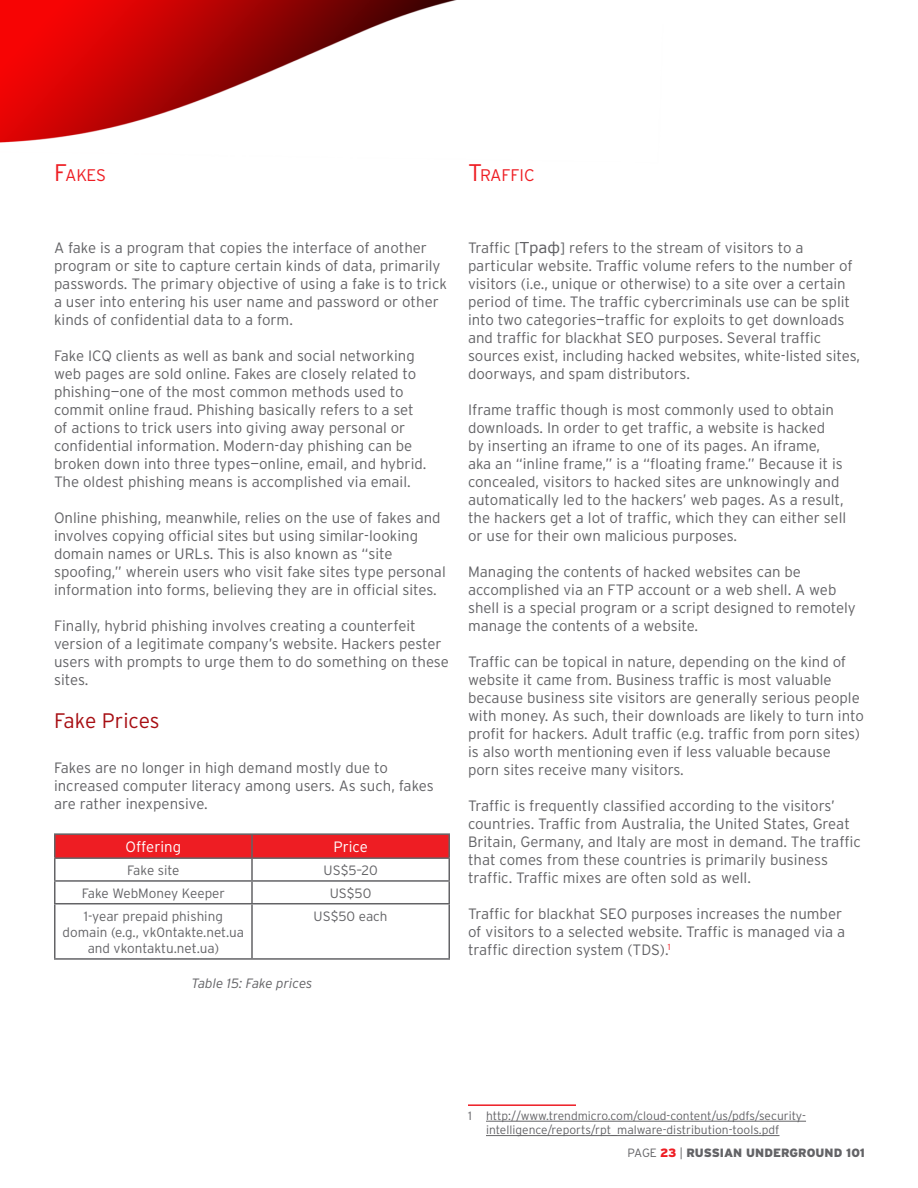
<style>
.page{position:relative;width:918px;height:1188px;background:#fff}
.page>*{position:absolute;margin:0;border:0;box-sizing:border-box;transform-origin:0 0}
.heading_2{font:300 21px "Interstate";letter-spacing:-.005em;color:#a70e13}
.heading_1{font:300 16.8px "Interstate";letter-spacing:-.005em;color:#ee1d23}
.body_text_1{font:300 15px/18px "Interstate";color:#636366}
.table_header{font:300 15px "Interstate";color:#fff}
.table_body_number{font:300 13.5px/16.2px "Interstate";color:#636366;text-align:center}
.t1{font:italic 300 13.5px "Interstate";color:#636366}
.footnote{font:300 12px/14.4px "Interstate";color:#636366}
.t2{font:900 12px "Interstate";color:#636366}
.s1{font-size:24px}
.s2{font-family:"MS Reference Sans Serif";font-weight:400}
.s3{font-weight:300}
.s4{color:#ee1d23}
</style>
<div class="page">
<img style="left:0;top:0;width:806px;height:1137px">
<div style="left:56px;top:835px;width:392px;height:22px;background:#ee1d23"></div>
<hr style="left:54px;top:833px;width:198px;height:2px;background:#636366">
<hr style="left:54px;top:835px;width:2px;height:22px;background:#636366">
<hr style="left:252px;top:833px;width:198px;height:2px;background:#636366">
<hr style="left:251px;top:835px;width:2px;height:22px;background:#636366">
<hr style="left:448px;top:835px;width:2px;height:22px;background:#636366">
<hr style="left:54px;top:857px;width:198px;height:2px;background:#636366">
<hr style="left:54px;top:859px;width:2px;height:21px;background:#636366">
<hr style="left:252px;top:857px;width:198px;height:2px;background:#636366">
<hr style="left:251px;top:859px;width:2px;height:21px;background:#636366">
<hr style="left:448px;top:859px;width:2px;height:21px;background:#636366">
<hr style="left:54px;top:880px;width:198px;height:2px;background:#636366">
<hr style="left:54px;top:882px;width:2px;height:21px;background:#636366">
<hr style="left:252px;top:880px;width:198px;height:2px;background:#636366">
<hr style="left:251px;top:882px;width:2px;height:21px;background:#636366">
<hr style="left:448px;top:882px;width:2px;height:21px;background:#636366">
<hr style="left:54px;top:903px;width:198px;height:1px;background:#636366">
<hr style="left:54px;top:904px;width:2px;height:54px;background:#636366">
<hr style="left:252px;top:903px;width:198px;height:1px;background:#636366">
<hr style="left:251px;top:904px;width:2px;height:54px;background:#636366">
<hr style="left:448px;top:904px;width:2px;height:54px;background:#636366">
<hr style="left:54px;top:958px;width:198px;height:2px;background:#636366">
<hr style="left:252px;top:958px;width:198px;height:2px;background:#636366">
<hr style="left:468px;top:1104px;width:108px;height:2px;background:#ed1c24">
<hr style="left:486px;top:1121px;width:320px;height:1px;background:#636366">
<hr style="left:486px;top:1135px;width:293px;height:1px;background:#636366">
<p class="heading_1" style="left:54px;top:165px;width:54px"><span class="s1">F</span>AKES</p>
<p class="heading_1" style="left:468px;top:165px;width:43px"><span class="s1">T</span>RAFFIC</p>
<p class="body_text_1" style="left:54px;top:239px;width:395px">A fake is a program that copies the interface of another program or site to capture certain kinds of data, primarily passwords. The primary objective of using a fake is to trick a user into entering his user name and password or other kinds of confidential data to a form.</p>
<p class="body_text_1" style="left:54px;top:347px;width:374px">Fake ICQ clients as well as bank and social networking web pages are sold online. Fakes are closely related to phishing—one of the most common methods used to commit online fraud. Phishing basically refers to a set of actions to trick users into giving away personal or confidential information. Modern-day phishing can be broken down into three types—online, email, and hybrid.<br>The oldest phishing means is accomplished via email.</p>
<p class="body_text_1" style="left:54px;top:509px;width:393px">Online phishing, meanwhile, relies on the use of fakes and involves copying official sites but using similar-looking domain names or URLs. This is also known as “site spoofing,” wherein users who visit fake sites type personal information into forms, believing they are in official sites.</p>
<p class="body_text_1" style="left:54px;top:617px;width:396px">Finally, hybrid phishing involves creating a counterfeit version of a legitimate company’s website. Hackers pester users with prompts to urge them to do something on these sites.</p>
<p class="heading_2" style="left:54px;top:708px;width:107px">Fake Prices</p>
<p class="body_text_1" style="left:54px;top:759px;width:381px">Fakes are no longer in high demand mostly due to increased computer literacy among users. As such, fakes are rather inexpensive.</p>
<p class="table_header" style="left:126px;top:838px;width:57px">Offering</p>
<p class="table_header" style="left:333px;top:838px;width:36px">Price</p>
<p class="table_body_number" style="left:127px;top:862px;width:54px">Fake site</p>
<p class="table_body_number" style="left:324px;top:862px;width:56px">US$5–20</p>
<p class="table_body_number" style="left:82px;top:885px;width:145px">Fake WebMoney Keeper</p>
<p class="table_body_number" style="left:330px;top:885px;width:43px">US$50</p>
<p class="table_body_number" style="left:63px;top:908px;width:183px">1-year prepaid phishing domain (e.g., vk0ntakte.net.ua and vkontaktu.net.ua)</p>
<p class="table_body_number" style="left:314px;top:908px;width:76px">US$50 each</p>
<p class="t1" style="left:192px;top:975px;width:122px">Table 15: Fake prices</p>
<p class="body_text_1" style="left:468px;top:239px;width:394px">Traffic [<span class="s2">Траф</span>] refers to the stream of visitors to a particular website. Traffic volume refers to the number of visitors (i.e., unique or otherwise) to a site over a certain period of time. The traffic cybercriminals use can be split into two categories—traffic for exploits to get downloads and traffic for blackhat SEO purposes. Several traffic sources exist, including hacked websites, white-listed sites, doorways, and spam distributors.</p>
<p class="body_text_1" style="left:468px;top:401px;width:380px">Iframe traffic though is most commonly used to obtain downloads. In order to get traffic, a website is hacked<br>by inserting an iframe to one of its pages. An iframe, aka an “inline frame,” is a “floating frame.” Because it is concealed, visitors to hacked sites are unknowingly and automatically led to the hackers’ web pages. As a result, the hackers get a lot of traffic, which they can either sell or use for their own malicious purposes.</p>
<p class="body_text_1" style="left:468px;top:563px;width:389px">Managing the contents of hacked websites can be accomplished via an FTP account or a web shell. A web shell is a special program or a script designed to remotely manage the contents of a website.</p>
<p class="body_text_1" style="left:468px;top:653px;width:397px">Traffic can be topical in nature, depending on the kind of website it came from. Business traffic is most valuable because business site visitors are generally serious people with money. As such, their downloads are likely to turn into profit for hackers. Adult traffic (e.g. traffic from porn sites) is also worth mentioning even if less valuable because porn sites receive many visitors.</p>
<p class="body_text_1" style="left:468px;top:797px;width:394px">Traffic is frequently classified according to the visitors’ countries. Traffic from Australia, the United States, Great Britain, Germany, and Italy are most in demand. The traffic that comes from these countries is primarily business traffic. Traffic mixes are often sold as well.</p>
<p class="body_text_1" style="left:468px;top:905px;width:379px">Traffic for blackhat SEO purposes increases the number of visitors to a selected website. Traffic is managed via a traffic direction system (TDS).<sup>1</sup></p>
<p class="footnote" style="left:486px;top:1108px;width:322px;text-indent:-18px">1 http://www.trendmicro.com/cloud-content/us/pdfs/security&shy;intelligence/reports/rpt_malware-distribution-tools.pdf</p>
<p class="t2" style="left:627px;top:1146px;width:239px"><span class="s3">PAGE</span> <span class="s4">23</span> <span class="s3">|</span> RUSSIAN UNDERGROUND 101</p>
</div>
